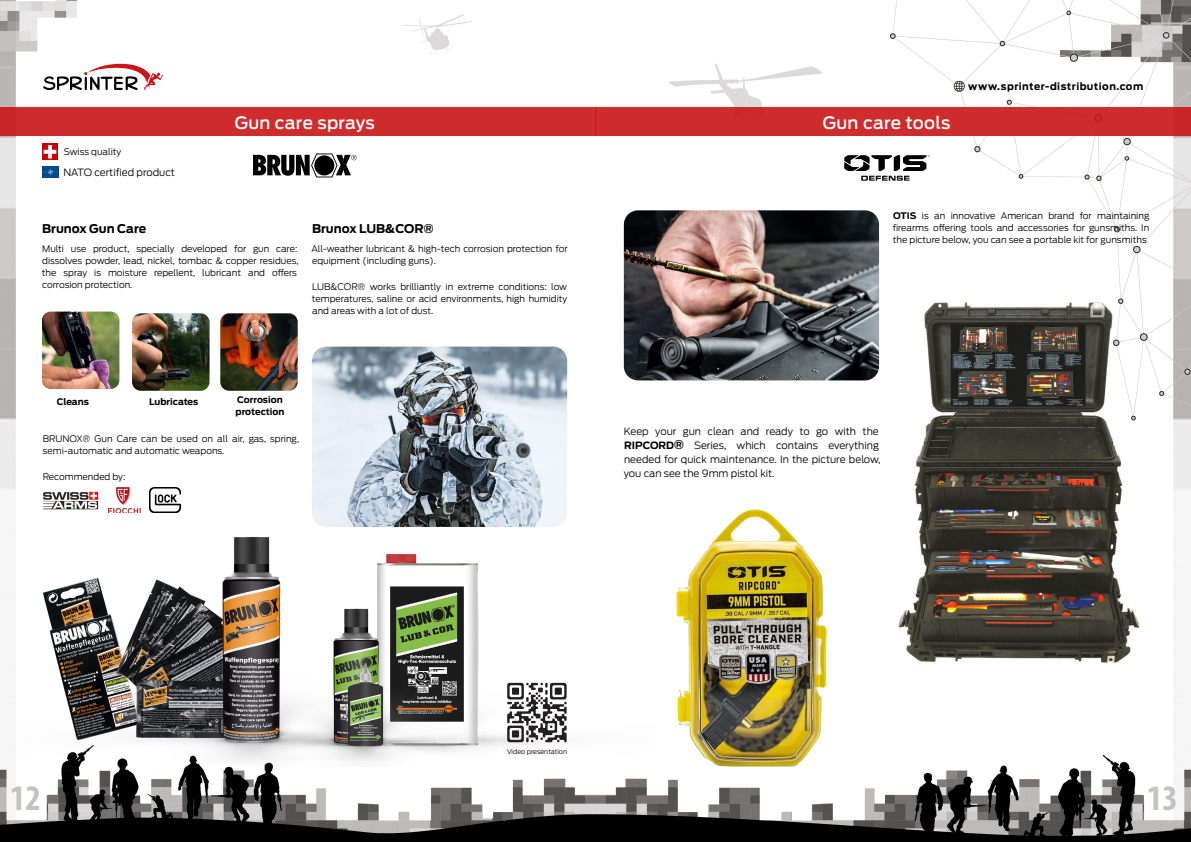
<style>
.page{position:relative;width:1191px;height:842px;background:#fff}
.page>*{position:absolute;margin:0;border:0;box-sizing:border-box;transform-origin:0 0}
.t1{font:700 condensed 36px "Myriad Pro";color:#c5c2c1}
.t2{font:500 17px "Ford Antenna";letter-spacing:.015em;color:#fff}
.t3{font:700 12px "Ford Antenna";color:#000}
.t4{font:300 10px/14px "Ford Antenna";color:#000}
.t5{font:700 10px "Ford Antenna";letter-spacing:.045em;color:#000}
.t6{font:300 9px/12px "Ford Antenna";color:#000}
.t7{font:700 9px/12px "Ford Antenna";color:#000}
.t8{font:300 6.5px "Ford Antenna";color:#000}
.s1{font-weight:700}
.s2{font-weight:700;font-size:12px}
</style>
<div class="page">
<img style="left:0;top:0;width:1191px;height:842px">
<div style="left:0;top:107px;width:595px;height:28px;background:#cf2c2e"></div>
<div style="left:595px;top:107px;width:596px;height:28px;background:#cf2c2e"></div>
<svg style="left:43px;top:59px;width:120px;height:32px"></svg>
<img style="left:893px;top:294px;width:252px;height:383px">
<svg style="left:253px;top:153px;width:104px;height:24px"></svg>
<svg style="left:844px;top:155px;width:85px;height:26px"></svg>
<img style="left:16px;top:525px;width:188px;height:247px">
<img style="left:204px;top:507px;width:458px;height:329px">
<img style="left:169px;top:583px;width:374px;height:182px">
<img style="left:212px;top:643px;width:307px;height:123px">
<img style="left:624px;top:210px;width:255px;height:170px">
<img style="left:668px;top:497px;width:166px;height:275px">
<img style="left:42px;top:312px;width:77px;height:77px">
<img style="left:132px;top:313px;width:77px;height:78px">
<img style="left:220px;top:313px;width:78px;height:78px">
<svg style="left:507px;top:683px;width:59px;height:59px"></svg>
<img style="left:42px;top:144px;width:16px;height:15px">
<img style="left:42px;top:166px;width:16px;height:12px">
<img style="left:312px;top:347px;width:255px;height:180px">
<img style="left:42px;top:490px;width:58px;height:21px">
<img style="left:108px;top:488px;width:32px;height:25px">
<img style="left:149px;top:487px;width:32px;height:26px">
<p class="t6" style="left:64px;top:144px;width:59px">Swiss quality</p>
<p class="t4" style="left:63px;top:164px;width:113px">NATO certified product</p>
<h2 class="t2" style="left:235px;top:108px;width:142px">Gun care sprays</h2>
<h2 class="t2" style="left:823px;top:108px;width:129px">Gun care tools</h2>
<p class="t5" style="left:968px;top:77px;width:177px">www.sprinter-distribution.com</p>
<h3 class="t3" style="left:42px;top:218px;width:106px">Brunox Gun Care</h3>
<h3 class="t3" style="left:312px;top:218px;width:123px">Brunox LUB&amp;COR®</h3>
<p class="t6" style="left:42px;top:242px;width:258px">Multi use product, specially developed for gun care: dissolves powder, lead, nickel, tombac &amp; copper residues, the spray is moisture repellent, lubricant and offers corrosion protection.</p>
<p class="t6" style="left:311px;top:242px;width:258px">All-weather lubricant &amp; high-tech corrosion protection for equipment (including guns).</p>
<p class="t6" style="left:312px;top:280px;width:257px;text-align:justify">LUB&amp;COR® works brilliantly in extreme conditions: low temperatures, saline or acid environments, high humidity and areas with a lot of dust.</p>
<p class="t7" style="left:57px;top:394px;width:34px">Cleans</p>
<p class="t7" style="left:149px;top:394px;width:51px">Lubricates</p>
<p class="t7" style="left:236px;top:392px;width:50px">Corrosion protection</p>
<p class="t6" style="left:43px;top:431px;width:258px">BRUNOX® Gun Care can be used on all air, gas, spring, semi-automatic and automatic weapons.</p>
<p class="t6" style="left:43px;top:469px;width:84px">Recommended by:</p>
<p class="t6" style="left:892px;top:208px;width:258px;text-align:justify"><span class="s1">OTIS</span> is an innovative American brand for maintaining firearms offering tools and accessories for gunsmiths. In the picture below, you can see a portable kit for gunsmiths</p>
<p class="t4" style="left:624px;top:423px;width:258px">Keep your gun clean and ready to go with the <span class="s1">RIPCORD</span><span class="s2">®</span> Series, which contains everything needed for quick maintenance. In the picture below, you can see the 9mm pistol kit.</p>
<p class="t8" style="left:507px;top:746px;width:62px">Video presentation</p>
<h1 class="t1" style="left:10px;top:775px;width:32px">12</h1>
<h1 class="t1" style="left:1147px;top:775px;width:32px">13</h1>
</div>
